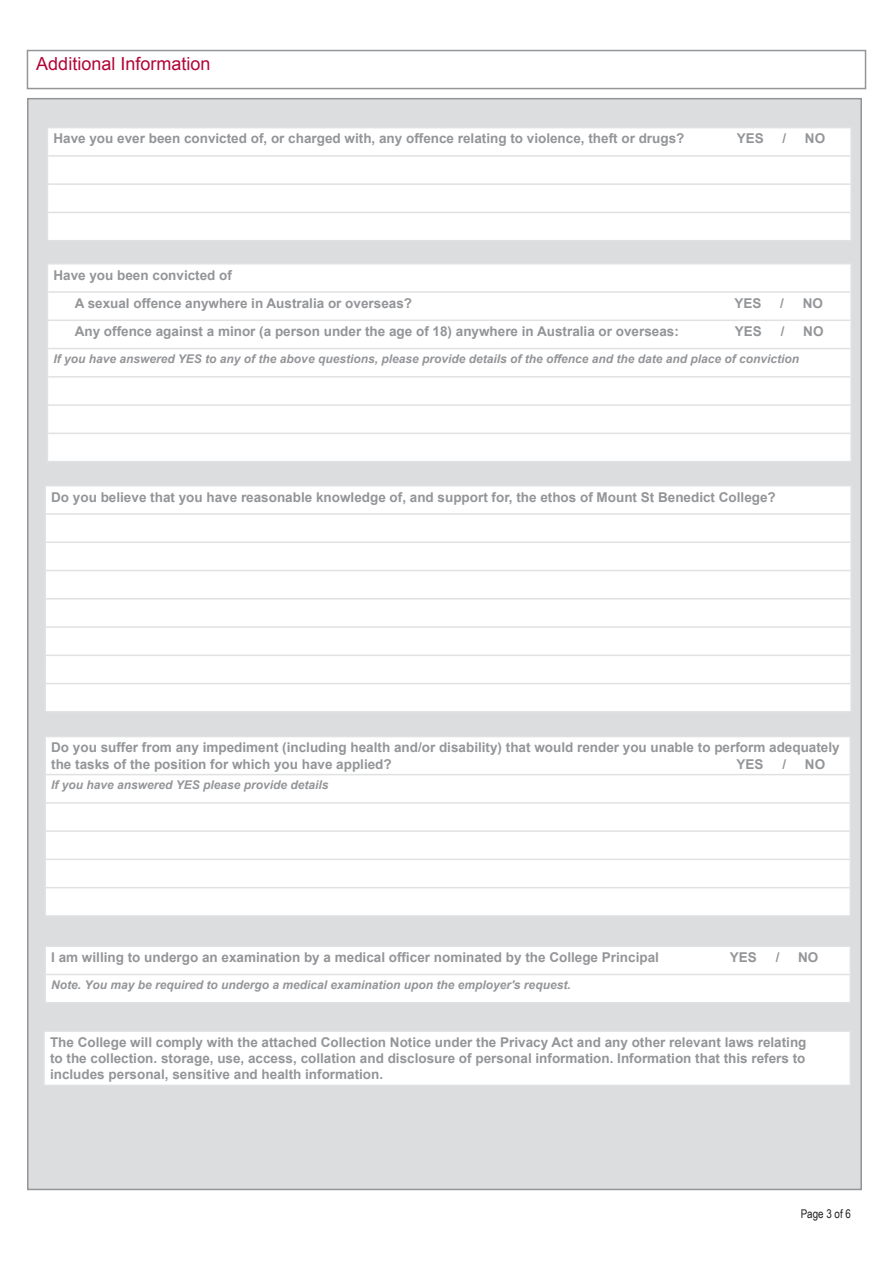
<style>
.page{position:relative;width:893px;height:1263px;background:#fff}
.page>*{position:absolute;margin:0;border:0;box-sizing:border-box;transform-origin:0 0}
.t1{font:18px "Arial";color:#b30437}
.t2{font:700 13.5px/16.2px "Arial";color:#939598}
.t3{font:italic 700 12px "Arial";color:#939598}
.t4{font:12px "Arial Narrow";color:#231f20}
</style>
<div class="page">
<div style="left:27px;top:50px;width:839px;height:39px;border:2px solid #939598"></div>
<div style="left:27px;top:98px;width:835px;height:1092px;background:#dcdddf;border:2px solid #939598"></div>
<div style="left:48px;top:128px;width:802px;height:112px;background:#fff"></div>
<hr style="left:47px;top:127px;width:805px;height:1px;background:#e0e1e3">
<hr style="left:48px;top:155px;width:802px;height:2px;background:#e0e1e3">
<hr style="left:48px;top:183px;width:802px;height:2px;background:#e0e1e3">
<hr style="left:48px;top:212px;width:802px;height:1px;background:#e0e1e3">
<hr style="left:47px;top:240px;width:805px;height:1px;background:#e0e1e3">
<hr style="left:850px;top:128px;width:2px;height:28px;background:#e1e2e4">
<hr style="left:850px;top:156px;width:2px;height:28px;background:#e1e2e4">
<hr style="left:850px;top:184px;width:2px;height:28px;background:#e1e2e4">
<hr style="left:850px;top:212px;width:2px;height:28px;background:#e1e2e4">
<div style="left:48px;top:264px;width:802px;height:197px;background:#fff"></div>
<hr style="left:47px;top:263px;width:805px;height:1px;background:#e0e1e3">
<hr style="left:48px;top:291px;width:802px;height:2px;background:#e0e1e3">
<hr style="left:48px;top:319px;width:802px;height:2px;background:#e0e1e3">
<hr style="left:48px;top:348px;width:802px;height:1px;background:#e0e1e3">
<hr style="left:48px;top:376px;width:802px;height:2px;background:#e0e1e3">
<hr style="left:48px;top:404px;width:802px;height:2px;background:#e0e1e3">
<hr style="left:48px;top:433px;width:802px;height:1px;background:#e0e1e3">
<hr style="left:47px;top:461px;width:805px;height:1px;background:#e0e1e3">
<hr style="left:850px;top:264px;width:2px;height:28px;background:#e1e2e4">
<hr style="left:850px;top:292px;width:2px;height:28px;background:#e1e2e4">
<hr style="left:850px;top:320px;width:2px;height:29px;background:#e1e2e4">
<hr style="left:850px;top:349px;width:2px;height:28px;background:#e1e2e4">
<hr style="left:850px;top:377px;width:2px;height:28px;background:#e1e2e4">
<hr style="left:850px;top:405px;width:2px;height:28px;background:#e1e2e4">
<hr style="left:850px;top:433px;width:2px;height:28px;background:#e1e2e4">
<div style="left:46px;top:486px;width:804px;height:225px;background:#fff"></div>
<hr style="left:44px;top:485px;width:808px;height:1px;background:#e0e1e3">
<hr style="left:46px;top:513px;width:804px;height:2px;background:#e0e1e3">
<hr style="left:46px;top:541px;width:804px;height:2px;background:#e0e1e3">
<hr style="left:46px;top:570px;width:804px;height:1px;background:#e0e1e3">
<hr style="left:46px;top:598px;width:804px;height:1px;background:#e0e1e3">
<hr style="left:46px;top:626px;width:804px;height:2px;background:#e0e1e3">
<hr style="left:46px;top:654px;width:804px;height:2px;background:#e0e1e3">
<hr style="left:46px;top:683px;width:804px;height:1px;background:#e0e1e3">
<hr style="left:44px;top:711px;width:808px;height:2px;background:#e0e1e3">
<hr style="left:850px;top:486px;width:2px;height:28px;background:#e1e2e4">
<hr style="left:850px;top:514px;width:2px;height:28px;background:#e1e2e4">
<hr style="left:850px;top:542px;width:2px;height:28px;background:#e1e2e4">
<hr style="left:850px;top:570px;width:2px;height:29px;background:#e1e2e4">
<hr style="left:850px;top:599px;width:2px;height:28px;background:#e1e2e4">
<hr style="left:850px;top:627px;width:2px;height:28px;background:#e1e2e4">
<hr style="left:850px;top:655px;width:2px;height:29px;background:#e1e2e4">
<hr style="left:850px;top:684px;width:2px;height:27px;background:#e1e2e4">
<hr style="left:44px;top:486px;width:2px;height:28px;background:#e1e2e4">
<hr style="left:44px;top:514px;width:2px;height:28px;background:#e1e2e4">
<hr style="left:44px;top:542px;width:2px;height:28px;background:#e1e2e4">
<hr style="left:44px;top:570px;width:2px;height:29px;background:#e1e2e4">
<hr style="left:44px;top:599px;width:2px;height:28px;background:#e1e2e4">
<hr style="left:44px;top:627px;width:2px;height:28px;background:#e1e2e4">
<hr style="left:44px;top:655px;width:2px;height:29px;background:#e1e2e4">
<hr style="left:44px;top:684px;width:2px;height:27px;background:#e1e2e4">
<div style="left:46px;top:737px;width:803px;height:178px;background:#fff"></div>
<hr style="left:44px;top:736px;width:807px;height:1px;background:#e0e1e3">
<hr style="left:46px;top:774px;width:803px;height:1px;background:#e0e1e3">
<hr style="left:46px;top:802px;width:803px;height:2px;background:#e0e1e3">
<hr style="left:46px;top:830px;width:803px;height:2px;background:#e0e1e3">
<hr style="left:46px;top:859px;width:803px;height:1px;background:#e0e1e3">
<hr style="left:46px;top:887px;width:803px;height:1px;background:#e0e1e3">
<hr style="left:44px;top:915px;width:807px;height:2px;background:#e0e1e3">
<hr style="left:849px;top:737px;width:2px;height:38px;background:#e1e2e4">
<hr style="left:849px;top:775px;width:2px;height:28px;background:#e1e2e4">
<hr style="left:849px;top:803px;width:2px;height:28px;background:#e1e2e4">
<hr style="left:849px;top:831px;width:2px;height:28px;background:#e1e2e4">
<hr style="left:849px;top:859px;width:2px;height:29px;background:#e1e2e4">
<hr style="left:849px;top:888px;width:2px;height:27px;background:#e1e2e4">
<hr style="left:44px;top:737px;width:2px;height:38px;background:#e1e2e4">
<hr style="left:44px;top:775px;width:2px;height:28px;background:#e1e2e4">
<hr style="left:44px;top:803px;width:2px;height:28px;background:#e1e2e4">
<hr style="left:44px;top:831px;width:2px;height:28px;background:#e1e2e4">
<hr style="left:44px;top:859px;width:2px;height:29px;background:#e1e2e4">
<hr style="left:44px;top:888px;width:2px;height:27px;background:#e1e2e4">
<div style="left:46px;top:947px;width:803px;height:55px;background:#fff"></div>
<hr style="left:44px;top:945px;width:807px;height:2px;background:#e0e1e3">
<hr style="left:46px;top:974px;width:803px;height:1px;background:#e0e1e3">
<hr style="left:44px;top:1002px;width:807px;height:1px;background:#e0e1e3">
<hr style="left:849px;top:947px;width:2px;height:27px;background:#e1e2e4">
<hr style="left:849px;top:974px;width:2px;height:28px;background:#e1e2e4">
<hr style="left:44px;top:947px;width:2px;height:27px;background:#e1e2e4">
<hr style="left:44px;top:974px;width:2px;height:28px;background:#e1e2e4">
<div style="left:44px;top:1031px;width:806px;height:54px;background:#fff"></div>
<hr style="left:43px;top:1030px;width:808px;height:2px;background:#e0e1e3">
<hr style="left:43px;top:1084px;width:808px;height:2px;background:#e0e1e3">
<hr style="left:849px;top:1032px;width:2px;height:52px;background:#e1e2e4">
<hr style="left:43px;top:1032px;width:2px;height:52px;background:#e1e2e4">
<p class="t1" style="left:36px;top:52px;width:176px">Additional Information</p>
<p class="t2" style="left:53px;top:131px;width:632px">Have you ever been convicted of, or charged with, any offence relating to violence, theft or drugs?</p>
<p class="t2" style="left:737px;top:131px;width:29px">YES</p>
<p class="t2" style="left:782px;top:131px;width:5px">/</p>
<p class="t2" style="left:805px;top:131px;width:22px">NO</p>
<p class="t2" style="left:53px;top:267px;width:180px">Have you been convicted of</p>
<p class="t2" style="left:75px;top:295px;width:339px">A sexual offence anywhere in Australia or overseas?</p>
<p class="t2" style="left:734px;top:295px;width:29px">YES</p>
<p class="t2" style="left:780px;top:295px;width:5px">/</p>
<p class="t2" style="left:803px;top:295px;width:22px">NO</p>
<p class="t2" style="left:75px;top:324px;width:606px">Any offence against a minor (a person under the age of 18) anywhere in Australia or overseas:</p>
<p class="t2" style="left:735px;top:324px;width:29px">YES</p>
<p class="t2" style="left:781px;top:324px;width:5px">/</p>
<p class="t2" style="left:803px;top:324px;width:22px">NO</p>
<p class="t3" style="left:53px;top:351px;width:747px">If you have answered YES to any of the above questions, please provide details of the offence and the date and place of conviction</p>
<p class="t2" style="left:51px;top:489px;width:726px">Do you believe that you have reasonable knowledge of, and support for, the ethos of Mount St Benedict College?</p>
<p class="t2" style="left:51px;top:740px;width:790px">Do you suffer from any impediment (including health and/or disability) that would render you unable to perform adequately the tasks of the position for which you have applied?</p>
<p class="t2" style="left:737px;top:756px;width:29px">YES</p>
<p class="t2" style="left:782px;top:756px;width:5px">/</p>
<p class="t2" style="left:805px;top:756px;width:22px">NO</p>
<p class="t3" style="left:51px;top:777px;width:279px">If you have answered YES please provide details</p>
<p class="t2" style="left:51px;top:949px;width:609px">I am willing to undergo an examination by a medical officer nominated by the College Principal</p>
<p class="t2" style="left:730px;top:949px;width:29px">YES</p>
<p class="t2" style="left:776px;top:949px;width:5px">/</p>
<p class="t2" style="left:798px;top:949px;width:22px">NO</p>
<p class="t3" style="left:51px;top:977px;width:521px">Note. You may be required to undergo a medical examination upon the employer's request.</p>
<p class="t2" style="left:50px;top:1034px;width:758px;text-align:justify">The College will comply with the attached Collection Notice under the Privacy Act and any other relevant laws relating to the collection. storage, use, access, collation and disclosure of personal information. Information that this refers to includes personal, sensitive and health information.</p>
<p class="t4" style="left:801px;top:1205px;width:52px">Page 3 of 6</p>
</div>
